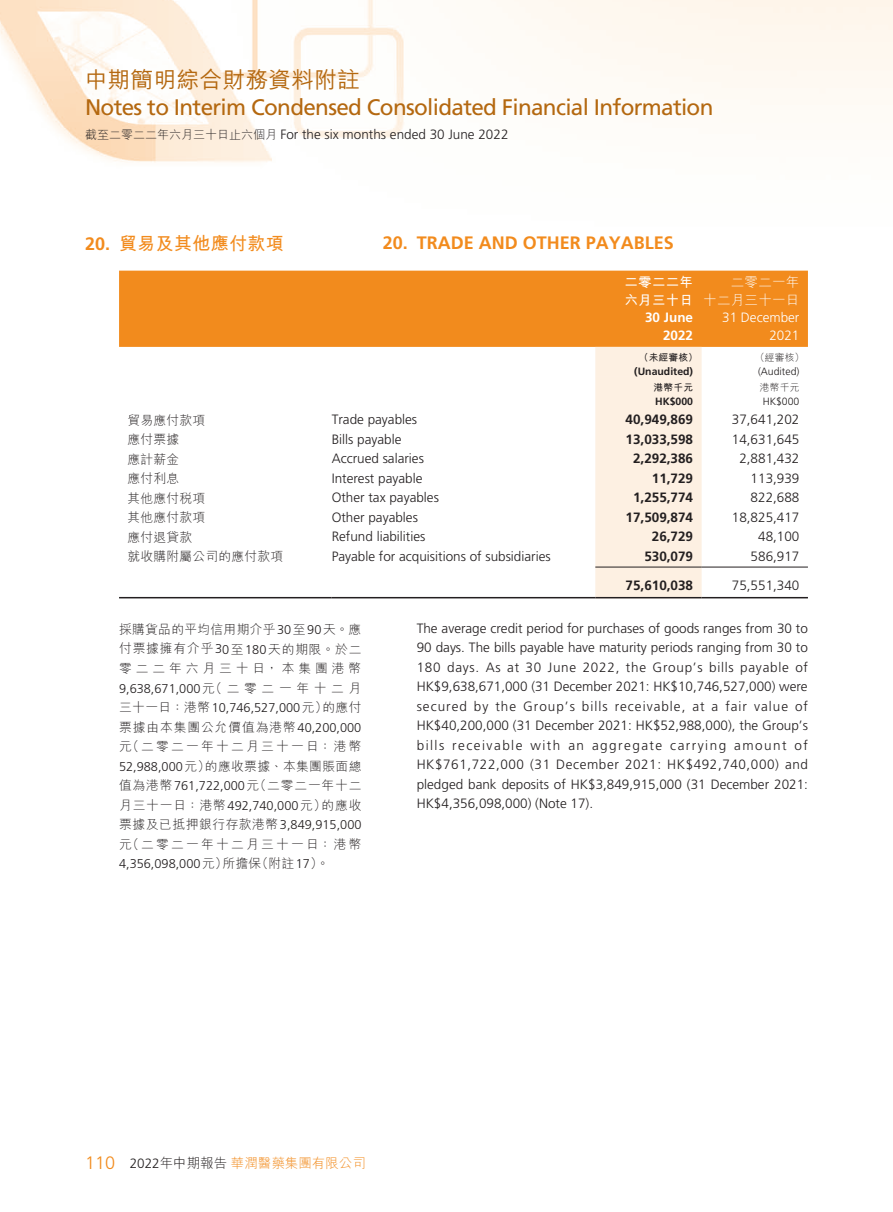
<style>
.page{position:relative;width:893px;height:1212px;background:#fff}
.page>*{position:absolute;margin:0;border:0;box-sizing:border-box;transform-origin:0 0}
.t1{font:22.5px "Frutiger LT Std";letter-spacing:-.03em;color:#b46810}
.t2{font:500 22.5px "M Hei HK";letter-spacing:.02em;color:#b46810}
.t3{font:700 18px "Frutiger LT Std";color:#f28b1d}
.t4{font:700 18px "M Hei HK";letter-spacing:.02em;color:#f28b1d}
.t5{font:300 13.5px/19.5px "Frutiger LT Std";color:#231f20;text-align:justify}
.t6{font:700 13.5px "Frutiger LT Std";color:#231f20}
.t7{font:300 13.5px "M Hei HK";color:#f28b1d}
.t8{font:300 13.5px/18px "Frutiger LT Std";color:#fff;text-align:right}
.t9{font:300 13.5px/18px "M Hei HK";letter-spacing:.02em;color:#fff;text-align:right}
.t10{font:700 13.5px/18px "M Hei HK";letter-spacing:.02em;color:#fff}
.t11{font:700 13.5px/18px "Frutiger LT Std";color:#fff;text-align:right}
.t12{font:300 12.75px/19.5px "M Hei HK";letter-spacing:.065em;color:#231f20;text-align:justify}
.t13{font:300 12.75px/19.5px "Frutiger LT Std";color:#231f20}
.t14{font:300 12.75px "M Hei HK";letter-spacing:.175em;color:#231f20}
.t15{font:300 12.75px "M Hei HK";letter-spacing:.02em;color:#231f20}
.t16{font:700 10.5px "Frutiger LT Std";color:#231f20}
.t17{font:300 10.5px "Frutiger LT Std";color:#231f20}
.t18{font:700 9.75px "M Hei HK";letter-spacing:.02em;color:#231f20}
.t19{font:300 9.75px "M Hei HK";letter-spacing:.02em;color:#231f20}
.s1{font-family:"M Hei HK";font-size:12px}
.s2{font-family:"Frutiger LT Std"}
.s3{font-family:"M Hei HK"}
.s4{font-family:"Frutiger LT Std";font-size:18px}
.s5{font-family:"Frutiger LT Std";color:#231f20}
.s6{color:#231f20}
</style>
<div class="page">
<img style="left:0;top:0;width:893px;height:599px">
<div style="left:119px;top:271px;width:689px;height:76px;background:#f28b1d"></div>
<div style="left:595px;top:347px;width:107px;height:250px;background:#fdf0e2"></div>
<hr style="left:595px;top:567px;width:107px;height:1px;background:#231f20">
<hr style="left:702px;top:567px;width:106px;height:1px;background:#231f20">
<hr style="left:119px;top:597px;width:213px;height:1px;background:#231f20">
<hr style="left:332px;top:597px;width:263px;height:1px;background:#231f20">
<hr style="left:595px;top:597px;width:107px;height:1px;background:#231f20">
<hr style="left:702px;top:597px;width:106px;height:1px;background:#231f20">
<h1 class="t2" style="left:85px;top:64px;width:276px">中期簡明綜合財務資料附註</h1>
<h1 class="t1" style="left:85px;top:94px;width:630px">Notes to Interim Condensed Consolidated Financial Information</h1>
<p class="t5" style="left:85px;top:125px;width:425px"><span class="s1">截至二零二二年六月三十日止六個月</span> For the six months ended 30 June 2022</p>
<h2 class="t4" style="left:85px;top:230px;width:200px"><span class="s2">20.</span> 貿易及其他應付款項</h2>
<h2 class="t3" style="left:383px;top:232px;width:293px">20. TRADE AND OTHER PAYABLES</h2>
<p class="t10" style="left:624px;top:272px;width:70px">二零二二年六月三十日</p>
<p class="t9" style="left:703px;top:273px;width:98px">二零二一年<br>十二月三十一日</p>
<p class="t11" style="left:645px;top:309px;width:50px">30 June<br>2022</p>
<p class="t8" style="left:722px;top:309px;width:79px">31 December<br>2021</p>
<p class="t18" style="left:639px;top:350px;width:61px">（未經審核）</p>
<p class="t19" style="left:755px;top:352px;width:51px">（經審核）</p>
<p class="t16" style="left:634px;top:365px;width:60px">(Unaudited)</p>
<p class="t17" style="left:758px;top:365px;width:43px">(Audited)</p>
<p class="t18" style="left:653px;top:380px;width:41px">港幣千元</p>
<p class="t19" style="left:760px;top:382px;width:41px">港幣千元</p>
<p class="t16" style="left:655px;top:395px;width:39px">HK$000</p>
<p class="t17" style="left:763px;top:395px;width:38px">HK$000</p>
<p class="t12" style="left:128px;top:410px;width:79px">貿易應付款項</p>
<p class="t5" style="left:332px;top:410px;width:87px">Trade payables</p>
<p class="t6" style="left:626px;top:411px;width:69px">40,949,869</p>
<p class="t5" style="left:732px;top:410px;width:69px">37,641,202</p>
<p class="t12" style="left:128px;top:430px;width:53px">應付票據</p>
<p class="t5" style="left:332px;top:429px;width:71px">Bills payable</p>
<p class="t6" style="left:626px;top:431px;width:69px">13,033,598</p>
<p class="t5" style="left:732px;top:429px;width:69px">14,631,645</p>
<p class="t12" style="left:128px;top:449px;width:53px">應計薪金</p>
<p class="t5" style="left:332px;top:449px;width:94px">Accrued salaries</p>
<p class="t6" style="left:633px;top:450px;width:62px">2,292,386</p>
<p class="t5" style="left:739px;top:449px;width:62px">2,881,432</p>
<p class="t12" style="left:128px;top:469px;width:53px">應付利息</p>
<p class="t5" style="left:332px;top:468px;width:92px">Interest payable</p>
<p class="t6" style="left:652px;top:470px;width:43px">11,729</p>
<p class="t5" style="left:751px;top:468px;width:50px">113,939</p>
<p class="t12" style="left:128px;top:488px;width:79px">其他應付稅項</p>
<p class="t5" style="left:332px;top:488px;width:109px">Other tax payables</p>
<p class="t6" style="left:633px;top:489px;width:62px">1,255,774</p>
<p class="t5" style="left:751px;top:488px;width:50px">822,688</p>
<p class="t12" style="left:128px;top:508px;width:79px">其他應付款項</p>
<p class="t5" style="left:332px;top:507px;width:88px">Other payables</p>
<p class="t6" style="left:626px;top:509px;width:69px">17,509,874</p>
<p class="t5" style="left:732px;top:507px;width:69px">18,825,417</p>
<p class="t12" style="left:128px;top:527px;width:66px">應付退貸款</p>
<p class="t5" style="left:332px;top:527px;width:95px">Refund liabilities</p>
<p class="t6" style="left:652px;top:528px;width:43px">26,729</p>
<p class="t5" style="left:758px;top:527px;width:43px">48,100</p>
<p class="t15" style="left:128px;top:550px;width:157px">就收購附屬公司的應付款項</p>
<p class="t5" style="left:332px;top:546px;width:221px">Payable for acquisitions of subsidiaries</p>
<p class="t6" style="left:644px;top:548px;width:50px">530,079</p>
<p class="t5" style="left:751px;top:546px;width:50px">586,917</p>
<p class="t6" style="left:626px;top:577px;width:69px">75,610,038</p>
<p class="t5" style="left:732px;top:575px;width:69px">75,551,340</p>
<p class="t5" style="left:417px;top:619px;width:393px">The average credit period for purchases of goods ranges from 30 to 90 days. The bills payable have maturity periods ranging from 30 to 180 days. As at 30 June 2022, the Group’s bills payable of HK$9,638,671,000 (31 December 2021: HK$10,746,527,000) were secured by the Group’s bills receivable, at a fair value of HK$40,200,000 (31 December 2021: HK$52,988,000), the Group’s bills receivable with an aggregate carrying amount of HK$761,722,000 (31 December 2021: HK$492,740,000) and pledged bank deposits of HK$3,849,915,000 (31 December 2021:<br>HK$4,356,098,000) (Note 17).</p>
<p class="t12" style="left:119px;top:619px;width:244px">採購貨品的平均信用期介乎<span class="s2">30</span>至<span class="s2">90</span>天。應付票據擁有介乎<span class="s2">30</span>至<span class="s2">180</span>天的期限。於二零二二年六月三十日，本集團港幣</p>
<p class="t13" style="left:119px;top:678px;width:244px">9,638,671,000<span class="s3">元（二零二一年十二月三十一日：港幣</span>10,746,527,000<span class="s3">元）的應付</span></p>
<p class="t12" style="left:119px;top:717px;width:244px">票據由本集團公允價值為港幣<span class="s2">40,200,000</span>元（二零二一年十二月三十一日：港幣<span class="s2">52,988,000</span>元）的應收票據、本集團賬面總值為港幣<span class="s2">761,722,000</span>元（二零二一年十二月三十一日：港幣<span class="s2">492,740,000</span>元）的應收</p>
<p class="t13" style="left:119px;top:815px;width:244px"><span class="s3">票據及已抵押銀行存款港幣</span>3,849,915,000</p>
<p class="t14" style="left:119px;top:837px;width:244px">元（二零二一年十二月三十一日：港幣</p>
<p class="t13" style="left:119px;top:854px;width:212px">4,356,098,000<span class="s3">元）所擔保（附註</span>17<span class="s3">）。</span></p>
<p class="t7" style="left:85px;top:1156px;width:282px"><span class="s4">110</span> <span class="s5">2022</span><span class="s6">年中期報告</span>華潤醫藥集團有限公司</p>
</div>
